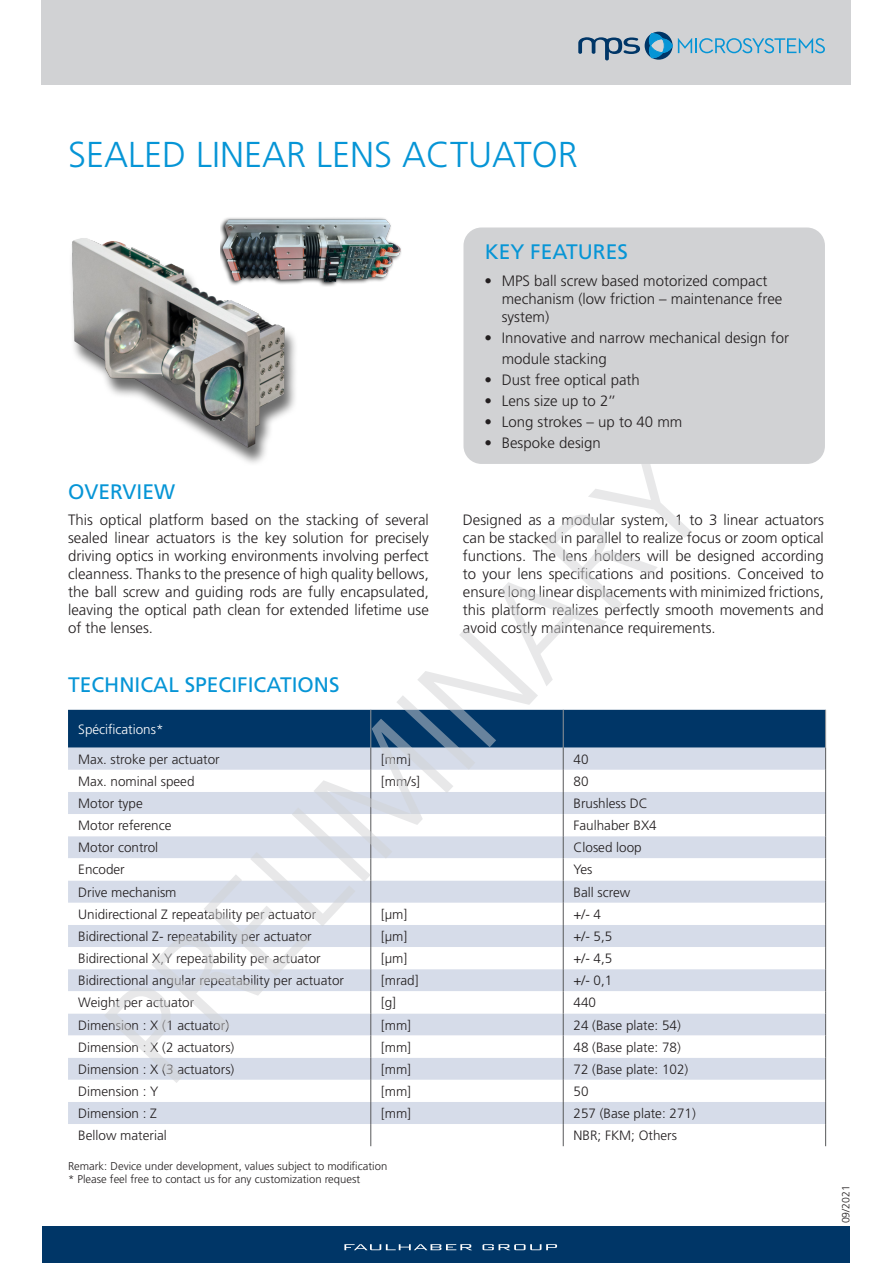
<style>
.page{position:relative;width:893px;height:1263px;background:#fff}
.page>*{position:absolute;margin:0;border:0;box-sizing:border-box;transform-origin:0 0}
.t1{font:300 36px "Frutiger LT Pro";color:#0695d6}
.t2{font:21px "Frutiger LT Pro";color:#0695d6}
.t3{font:300 15px/18px "Frutiger LT Pro";color:#231f20;text-align:justify}
.t4{font:300 13.5px "Frutiger LT Pro";color:#231f20}
.t5{font:300 13.5px "Frutiger LT Pro";color:#fff}
.t6{font:300 11.25px/13.5px "Frutiger LT Pro";color:#231f20}
.t7{font:300 10.5px "Frutiger LT Pro";color:#231f20}
</style>
<div class="page">
<div style="left:41px;top:0;width:809px;height:85px;background:#d1d2d4"></div>
<svg style="left:578px;top:32px;width:247px;height:28px"></svg>
<div style="left:43px;top:1227px;width:807px;height:36px;background:#003667"></div>
<svg style="left:344px;top:1244px;width:128px;height:6px"></svg>
<svg style="left:482px;top:1244px;width:75px;height:6px"></svg>
<svg style="left:68px;top:710px;width:758px;height:436px"></svg>
<div style="left:463px;top:227px;width:362px;height:237px;background:#d1d2d4;border-radius:18px"></div>
<img style="left:71px;top:238px;width:225px;height:199px">
<img style="left:220px;top:217px;width:181px;height:81px">
<svg style="left:104px;top:437px;width:587px;height:646px"></svg>
<h1 class="t1" style="left:68px;top:134px;width:511px">SEALED LINEAR LENS ACTUATOR</h1>
<h2 class="t2" style="left:68px;top:480px;width:108px">OVERVIEW</h2>
<h2 class="t2" style="left:485px;top:240px;width:145px">KEY FEATURES</h2>
<p class="t3" style="left:502px;top:272px;width:282px;text-align:left;text-indent:-17px">• MPS ball screw based motorized compact mechanism (low friction – maintenance free system)</p>
<p class="t3" style="left:502px;top:327px;width:289px;line-height:21px;text-indent:-17px">• Innovative and narrow mechanical design for module stacking</p>
<p class="t3" style="left:484px;top:371px;width:157px">• Dust free optical path</p>
<p class="t3" style="left:484px;top:392px;width:133px">• Lens size up to 2’’</p>
<p class="t3" style="left:484px;top:413px;width:199px">• Long strokes – up to 40 mm</p>
<p class="t3" style="left:484px;top:434px;width:118px">• Bespoke design</p>
<p class="t3" style="left:68px;top:511px;width:362px">This optical platform based on the stacking of several sealed linear actuators is the key solution for precisely driving optics in working environments involving perfect cleanness. Thanks to the presence of high quality bellows, the ball screw and guiding rods are fully encapsulated, leaving the optical path clean for extended lifetime use of the lenses.</p>
<p class="t3" style="left:463px;top:511px;width:362px">Designed as a modular system, 1 to 3 linear actuators can be stacked in parallel to realize focus or zoom optical functions. The lens holders will be designed according to your lens specifications and positions. Conceived to ensure long linear displacements with minimized frictions, this platform realizes perfectly smooth movements and avoid costly maintenance requirements.</p>
<h2 class="t2" style="left:68px;top:672px;width:273px">TECHNICAL SPECIFICATIONS</h2>
<p class="t5" style="left:78px;top:721px;width:87px">Spécifications*</p>
<p class="t4" style="left:78px;top:751px;width:143px">Max. stroke per actuator</p>
<p class="t4" style="left:381px;top:751px;width:31px">[mm]</p>
<p class="t4" style="left:573px;top:751px;width:17px">40</p>
<p class="t4" style="left:78px;top:773px;width:118px">Max. nominal speed</p>
<p class="t4" style="left:381px;top:773px;width:41px">[mm/s]</p>
<p class="t4" style="left:573px;top:773px;width:17px">80</p>
<p class="t4" style="left:78px;top:795px;width:66px">Motor type</p>
<p class="t4" style="left:573px;top:795px;width:76px">Brushless DC</p>
<p class="t4" style="left:78px;top:818px;width:95px">Motor reference</p>
<p class="t4" style="left:573px;top:818px;width:85px">Faulhaber BX4</p>
<p class="t4" style="left:78px;top:840px;width:82px">Motor control</p>
<p class="t4" style="left:573px;top:840px;width:70px">Closed loop</p>
<p class="t4" style="left:78px;top:862px;width:48px">Encoder</p>
<p class="t4" style="left:573px;top:862px;width:21px">Yes</p>
<p class="t4" style="left:78px;top:884px;width:100px">Drive mechanism</p>
<p class="t4" style="left:573px;top:884px;width:58px">Ball screw</p>
<p class="t4" style="left:78px;top:906px;width:240px">Unidirectional Z repeatability per actuator</p>
<p class="t4" style="left:381px;top:906px;width:28px">[µm]</p>
<p class="t4" style="left:573px;top:906px;width:29px">+/- 4</p>
<p class="t4" style="left:78px;top:928px;width:235px">Bidirectional Z- repeatability per actuator</p>
<p class="t4" style="left:381px;top:928px;width:28px">[µm]</p>
<p class="t4" style="left:573px;top:928px;width:40px">+/- 5,5</p>
<p class="t4" style="left:78px;top:951px;width:244px">Bidirectional X,Y repeatability per actuator</p>
<p class="t4" style="left:381px;top:951px;width:28px">[µm]</p>
<p class="t4" style="left:573px;top:951px;width:40px">+/- 4,5</p>
<p class="t4" style="left:78px;top:973px;width:267px">Bidirectional angular repeatability per actuator</p>
<p class="t4" style="left:381px;top:973px;width:39px">[mrad]</p>
<p class="t4" style="left:573px;top:973px;width:40px">+/- 0,1</p>
<p class="t4" style="left:78px;top:995px;width:118px">Weight per actuator</p>
<p class="t4" style="left:381px;top:995px;width:17px">[g]</p>
<p class="t4" style="left:573px;top:995px;width:24px">440</p>
<p class="t4" style="left:78px;top:1017px;width:152px">Dimension : X (1 actuator)</p>
<p class="t4" style="left:381px;top:1017px;width:31px">[mm]</p>
<p class="t4" style="left:573px;top:1017px;width:109px">24 (Base plate: 54)</p>
<p class="t4" style="left:78px;top:1039px;width:158px">Dimension : X (2 actuators)</p>
<p class="t4" style="left:381px;top:1039px;width:31px">[mm]</p>
<p class="t4" style="left:573px;top:1039px;width:109px">48 (Base plate: 78)</p>
<p class="t4" style="left:78px;top:1061px;width:158px">Dimension : X (3 actuators)</p>
<p class="t4" style="left:381px;top:1061px;width:31px">[mm]</p>
<p class="t4" style="left:573px;top:1061px;width:116px">72 (Base plate: 102)</p>
<p class="t4" style="left:78px;top:1083px;width:82px">Dimension : Y</p>
<p class="t4" style="left:381px;top:1083px;width:31px">[mm]</p>
<p class="t4" style="left:573px;top:1083px;width:17px">50</p>
<p class="t4" style="left:78px;top:1105px;width:80px">Dimension : Z</p>
<p class="t4" style="left:381px;top:1105px;width:31px">[mm]</p>
<p class="t4" style="left:573px;top:1105px;width:124px">257 (Base plate: 271)</p>
<p class="t4" style="left:78px;top:1128px;width:90px">Bellow material</p>
<p class="t4" style="left:573px;top:1128px;width:105px">NBR; FKM; Others</p>
<p class="t6" style="left:68px;top:1159px;width:321px">Remark: Device under development, values subject to modification * Please feel free to contact us for any customization request</p>
<p class="t7" style="left:840px;top:1223px;width:39px;rotate:-90deg">09/2021</p>
</div>
